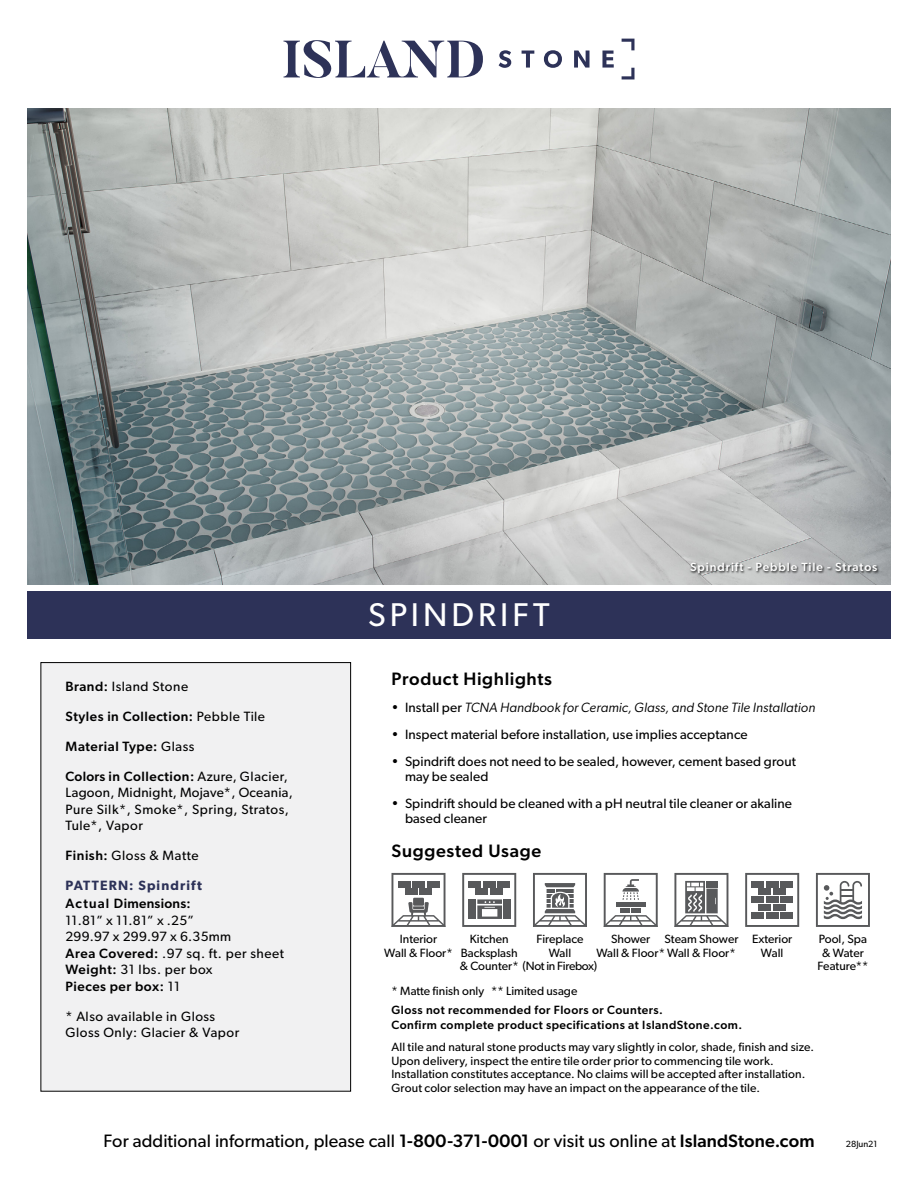
<style>
.page{position:relative;width:918px;height:1188px;background:#fff}
.page>*{position:absolute;margin:0;border:0;box-sizing:border-box;transform-origin:0 0}
.t1{font:33px "Gibson";letter-spacing:.12em;color:#fff}
.t2{font:18px "Gibson";letter-spacing:.005em;color:#000}
.t3{font:500 18px "Gibson";letter-spacing:.035em;color:#000}
.t4{font:13.5px/16.5px "Gibson";letter-spacing:.015em;color:#000}
.t5{font:13.5px/16.5px "Gibson";letter-spacing:.035em;color:#000}
.t6{font:13.5px/16.5px "Gibson";letter-spacing:.04em;color:#000}
.t7{font:italic 13.5px "Gibson";letter-spacing:.005em;color:#000}
.t8{font:500 13.5px "Gibson";letter-spacing:.04em;color:#000}
.t9{font:600 13.5px "Gibson";letter-spacing:.085em;color:#2d3258}
.t10{font:500 13.5px "Gibson";letter-spacing:.02em;color:#000}
.t11{font:12px/13.5px "Gibson";letter-spacing:.01em;color:#000;text-align:center}
.t12{font:500 12px/15px "Gibson";letter-spacing:.04em;color:#000}
.t13{font:500 12px "Gibson";letter-spacing:.075em;color:#fff}
.t14{font:12px "Gibson";letter-spacing:-.025em;color:#000}
.t15{font:9px "Gibson";color:#000}
.s1{font-weight:500}
.s2{font-weight:400}
.s3{font-style:normal}
</style>
<div class="page">
<svg style="left:622px;top:68px;width:12px;height:11px"></svg>
<svg style="left:622px;top:39px;width:12px;height:11px"></svg>
<svg style="left:499px;top:50px;width:12px;height:18px"></svg>
<svg style="left:522px;top:51px;width:12px;height:17px"></svg>
<svg style="left:544px;top:50px;width:18px;height:18px"></svg>
<svg style="left:574px;top:51px;width:16px;height:17px"></svg>
<svg style="left:602px;top:51px;width:12px;height:17px"></svg>
<svg style="left:283px;top:40px;width:200px;height:38px"></svg>
<img style="left:27px;top:108px;width:864px;height:477px">
<div style="left:41px;top:663px;width:310px;height:428px;background:#f1f1f2"></div>
<div style="left:40px;top:662px;width:311px;height:430px;border:1px solid #000"></div>
<svg style="left:462px;top:873px;width:54px;height:54px"></svg>
<svg style="left:745px;top:873px;width:54px;height:54px"></svg>
<div style="left:751px;top:881px;width:13px;height:6px;background:#58595b"></div>
<div style="left:766px;top:881px;width:13px;height:6px;background:#58595b"></div>
<div style="left:780px;top:881px;width:13px;height:6px;background:#58595b"></div>
<div style="left:751px;top:913px;width:13px;height:6px;background:#58595b"></div>
<div style="left:766px;top:913px;width:13px;height:6px;background:#58595b"></div>
<div style="left:780px;top:913px;width:13px;height:6px;background:#58595b"></div>
<div style="left:751px;top:897px;width:13px;height:6px;background:#58595b"></div>
<div style="left:766px;top:897px;width:13px;height:6px;background:#58595b"></div>
<div style="left:780px;top:897px;width:13px;height:6px;background:#58595b"></div>
<div style="left:758px;top:889px;width:13px;height:6px;background:#58595b"></div>
<div style="left:773px;top:889px;width:13px;height:6px;background:#58595b"></div>
<div style="left:758px;top:905px;width:13px;height:6px;background:#58595b"></div>
<div style="left:773px;top:905px;width:13px;height:6px;background:#58595b"></div>
<svg style="left:816px;top:873px;width:54px;height:54px"></svg>
<svg style="left:392px;top:873px;width:54px;height:54px"></svg>
<svg style="left:533px;top:873px;width:54px;height:54px"></svg>
<svg style="left:604px;top:873px;width:54px;height:54px"></svg>
<svg style="left:674px;top:873px;width:54px;height:54px"></svg>
<div style="left:706px;top:881px;width:12px;height:6px;background:#58595b"></div>
<div style="left:27px;top:592px;width:864px;height:47px;background:#2d3258"></div>
<div style="left:689px;top:562px;width:191px;height:15px;background:#000;opacity:.8"></div>
<p class="t6" style="left:65px;top:678px;width:124px"><span class="s1">Brand:</span> Island Stone</p>
<p class="t8" style="left:65px;top:708px;width:201px">Styles in Collection: <span class="s2">Pebble Tile</span></p>
<p class="t8" style="left:65px;top:738px;width:130px">Material Type: <span class="s2">Glass</span></p>
<p class="t5" style="left:65px;top:768px;width:229px"><span class="s1">Colors in Collection:</span> Azure, Glacier,<br>Lagoon, Midnight, Mojave*, Oceania,<br>Pure Silk*, Smoke*, Spring, Stratos,<br>Tule*, Vapor</p>
<p class="t6" style="left:65px;top:847px;width:135px"><span class="s1">Finish:</span> Gloss &amp; Matte</p>
<p class="t9" style="left:65px;top:878px;width:138px">PATTERN: Spindrift</p>
<p class="t10" style="left:65px;top:896px;width:127px">Actual Dimensions:</p>
<p class="t4" style="left:65px;top:912px;width:220px">11.81” x 11.81” x .25”<br>299.97 x 299.97 x 6.35mm<br><span class="s1">Area Covered:</span> .97 sq. ft. per sheet<br><span class="s1">Weight:</span> 31 lbs. per box<br><span class="s1">Pieces per box:</span> 11</p>
<p class="t6" style="left:65px;top:1008px;width:175px">* Also available in Gloss<br>Gloss Only: Glacier &amp; Vapor</p>
<h1 class="t1" style="left:368px;top:595px;width:183px">SPINDRIFT</h1>
<p class="t13" style="left:690px;top:560px;width:189px">Spindrift - Pebble Tile - Stratos</p>
<h2 class="t3" style="left:392px;top:668px;width:162px">Product Highlights</h2>
<p class="t7" style="left:392px;top:700px;width:425px"><span class="s3">• Install per</span> TCNA Handbook for Ceramic, Glass, and Stone Tile Installation</p>
<p class="t4" style="left:392px;top:726px;width:358px">• Inspect material before installation, use implies acceptance</p>
<p class="t4" style="left:405px;top:754px;width:392px;line-height:15px;text-indent:-14px">• Spindrift does not need to be sealed, however, cement based grout may be sealed</p>
<p class="t4" style="left:405px;top:796px;width:389px;line-height:15px;text-indent:-14px">• Spindrift should be cleaned with a pH neutral tile cleaner or akaline based cleaner</p>
<h2 class="t3" style="left:392px;top:840px;width:151px">Suggested Usage</h2>
<p class="t11" style="left:384px;top:932px;width:70px">Interior<br>Wall &amp; Floor*</p>
<p class="t11" style="left:596px;top:932px;width:141px;text-align:left;text-indent:15px">Shower<br>Wall &amp; Floor* Wall &amp; Floor*</p>
<p class="t11" style="left:665px;top:932px;width:75px">Steam Shower</p>
<p class="t11" style="left:752px;top:932px;width:42px">Exterior<br>Wall</p>
<p class="t11" style="left:817px;top:932px;width:52px">Pool, Spa &amp; Water<br>Feature**</p>
<p class="t11" style="left:536px;top:932px;width:49px">Fireplace</p>
<p class="t11" style="left:549px;top:946px;width:24px">Wall</p>
<p class="t14" style="left:460px;top:959px;width:139px">&amp; Counter* (Not in Firebox)</p>
<p class="t11" style="left:461px;top:932px;width:59px">Kitchen<br>Backsplash</p>
<p class="t11" style="left:392px;top:984px;width:187px">* Matte finish only ** Limited usage</p>
<p class="t12" style="left:392px;top:1002px;width:352px">Gloss not recommended for Floors or Counters.<br>Confirm complete product specifications at IslandStone.com.</p>
<p class="t11" style="left:392px;top:1040px;width:424px;text-align:left">All tile and natural stone products may vary slightly in color, shade, finish and size.<br>Upon delivery, inspect the entire tile order prior to commencing tile work.<br>Installation constitutes acceptance. No claims will be accepted after installation.<br>Grout color selection may have an impact on the appearance of the tile.</p>
<h2 class="t2" style="left:103px;top:1130px;width:713px">For additional information, please call <span class="s1">1-800-371-0001</span> or visit us online at <span class="s1">IslandStone.com</span></h2>
<p class="t15" style="left:846px;top:1138px;width:33px">28Jun21</p>
</div>
